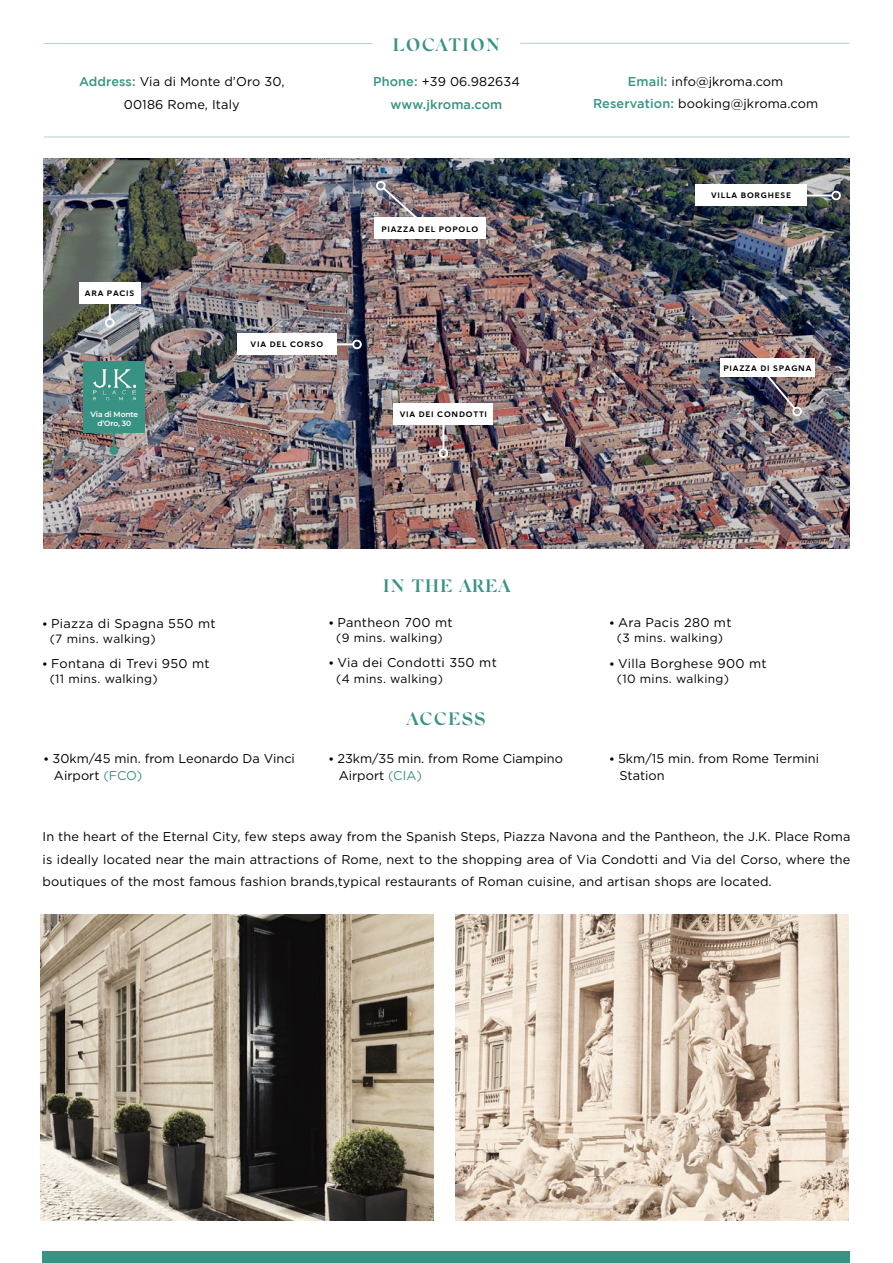
<style>
.page{position:relative;width:893px;height:1263px;background:#fff}
.page>*{position:absolute;margin:0;border:0;box-sizing:border-box;transform-origin:0 0}
.t1{font:600 18px "Silk Serif";letter-spacing:.05em;color:#399385}
.t2{font:12.75px/22.5px "Gotham";letter-spacing:.01em;color:#000}
.t3{font:500 12.75px "Gotham";letter-spacing:.01em;color:#399385}
.t4{font:12px "Gotham";letter-spacing:.025em;color:#000}
.t5{font:700 expanded 7.95px "Haboro Sans";letter-spacing:.1em;color:#000}
.t6{font:600 7.5px/9px "Montserrat";letter-spacing:-.01em;color:#fff;text-align:center}
.s1{font-weight:500;color:#399385}
.s2{font-weight:700;font-size:11.25px}
.s3{color:#399385}
</style>
<div class="page">
<img style="left:44px;top:159px;width:806px;height:390px">
<img style="left:374px;top:179px;width:54px;height:39px">
<div style="left:720px;top:358px;width:95px;height:18px;background:#fff"></div>
<svg style="left:763px;top:376px;width:34px;height:35px"></svg>
<div style="left:792px;top:407px;width:10px;height:9px;border:2px solid #fff;border-radius:50%"></div>
<div style="left:374px;top:218px;width:112px;height:21px;background:#fff"></div>
<hr style="left:442px;top:420px;width:2px;height:29px;background:#fff">
<div style="left:439px;top:448px;width:9px;height:10px;border:2px solid #fff;border-radius:50%"></div>
<svg style="left:113px;top:433px;width:2px;height:13px"></svg>
<div style="left:109px;top:446px;width:9px;height:9px;background:#399385;border-radius:50%"></div>
<div style="left:84px;top:361px;width:61px;height:72px;background:#399385"></div>
<img style="left:93px;top:369px;width:43px;height:32px">
<div style="left:394px;top:404px;width:99px;height:21px;background:#fff"></div>
<hr style="left:324px;top:343px;width:29px;height:2px;background:#fff">
<div style="left:352px;top:340px;width:10px;height:9px;border:2px solid #fff;border-radius:50%"></div>
<div style="left:237px;top:333px;width:100px;height:21px;background:#fff"></div>
<hr style="left:109px;top:289px;width:2px;height:30px;background:#fff">
<div style="left:105px;top:318px;width:10px;height:10px;border:2px solid #fff;border-radius:50%"></div>
<div style="left:79px;top:283px;width:62px;height:21px;background:#fff"></div>
<svg style="left:807px;top:195px;width:24px;height:1px"></svg>
<div style="left:831px;top:191px;width:10px;height:9px;border:2px solid #fff;border-radius:50%"></div>
<div style="left:695px;top:184px;width:112px;height:21px;background:#fff"></div>
<div style="left:43px;top:1251px;width:807px;height:12px;background:#399385"></div>
<hr style="left:44px;top:137px;width:806px;height:1px;background:#399385">
<hr style="left:44px;top:43px;width:329px;height:1px;background:#399385">
<hr style="left:520px;top:43px;width:329px;height:1px;background:#399385">
<img style="left:455px;top:914px;width:394px;height:306px">
<img style="left:41px;top:914px;width:393px;height:306px">
<h1 class="t1" style="left:393px;top:34px;width:109px">LOCATION</h1>
<p class="t2" style="left:79px;top:70px;width:207px;text-align:center"><span class="s1">Address:</span> Via di Monte d’Oro 30,<br>00186 Rome, Italy</p>
<p class="t2" style="left:373px;top:70px;width:148px"><span class="s1">Phone:</span> +39 06.982634</p>
<p class="t2" style="left:628px;top:70px;width:157px"><span class="s1">Email:</span> info@jkroma.com</p>
<p class="t2" style="left:593px;top:92px;width:227px"><span class="s1">Reservation:</span> booking@jkroma.com</p>
<p class="t3" style="left:391px;top:97px;width:113px">www.jkroma.com</p>
<p class="t5" style="left:85px;top:288px;width:51px">ARA PACIS</p>
<p class="t5" style="left:251px;top:339px;width:74px">VIA DEL CORSO</p>
<p class="t5" style="left:381px;top:224px;width:98px">PIAZZA DEL POPOLO</p>
<p class="t6" style="left:91px;top:409px;width:49px">Via di Monte d’Oro, 30</p>
<p class="t5" style="left:400px;top:409px;width:89px">VIA DEI CONDOTTI</p>
<p class="t2" style="left:42px;top:611px;width:175px"><span class="s2">•</span> Piazza di Spagna 550 mt</p>
<p class="t4" style="left:50px;top:631px;width:107px">(7 mins. walking)</p>
<p class="t2" style="left:42px;top:652px;width:169px"><span class="s2">•</span> Fontana di Trevi 950 mt</p>
<p class="t4" style="left:50px;top:671px;width:109px">(11 mins. walking)</p>
<h1 class="t1" style="left:383px;top:575px;width:129px">IN THE AREA</h1>
<p class="t2" style="left:328px;top:611px;width:126px"><span class="s2">•</span> Pantheon 700 mt</p>
<p class="t4" style="left:336px;top:630px;width:108px">(9 mins. walking)</p>
<p class="t2" style="left:328px;top:651px;width:170px"><span class="s2">•</span> Via dei Condotti 350 mt</p>
<p class="t4" style="left:336px;top:671px;width:108px">(4 mins. walking)</p>
<h1 class="t1" style="left:407px;top:708px;width:80px">ACCESS</h1>
<p class="t5" style="left:711px;top:190px;width:81px">VILLA BORGHESE</p>
<p class="t5" style="left:723px;top:363px;width:89px">PIAZZA DI SPAGNA</p>
<p class="t2" style="left:609px;top:611px;width:124px"><span class="s2">•</span> Ara Pacis 280 mt</p>
<p class="t4" style="left:617px;top:630px;width:108px">(3 mins. walking)</p>
<p class="t2" style="left:609px;top:652px;width:159px"><span class="s2">•</span> Villa Borghese 900 mt</p>
<p class="t4" style="left:617px;top:671px;width:114px">(10 mins. walking)</p>
<p class="t2" style="left:54px;top:750px;width:242px;line-height:16.5px;text-indent:-10px"><span class="s2">•</span> 30km/45 min. from Leonardo Da Vinci<br>Airport <span class="s3">(FCO)</span></p>
<p class="t2" style="left:339px;top:750px;width:226px;line-height:16.5px;text-indent:-10px"><span class="s2">•</span> 23km/35 min. from Rome Ciampino<br>Airport <span class="s3">(CIA)</span></p>
<p class="t2" style="left:619px;top:750px;width:201px;line-height:16.5px;text-indent:-10px"><span class="s2">•</span> 5km/15 min. from Rome Termini<br>Station</p>
<p class="t2" style="left:43px;top:825px;width:809px;text-align:justify">In the heart of the Eternal City, few steps away from the Spanish Steps, Piazza Navona and the Pantheon, the J.K. Place Roma is ideally located near the main attractions of Rome, next to the shopping area of Via Condotti and Via del Corso, where the boutiques of the most famous fashion brands,typical restaurants of Roman cuisine, and artisan shops are located.</p>
</div>
